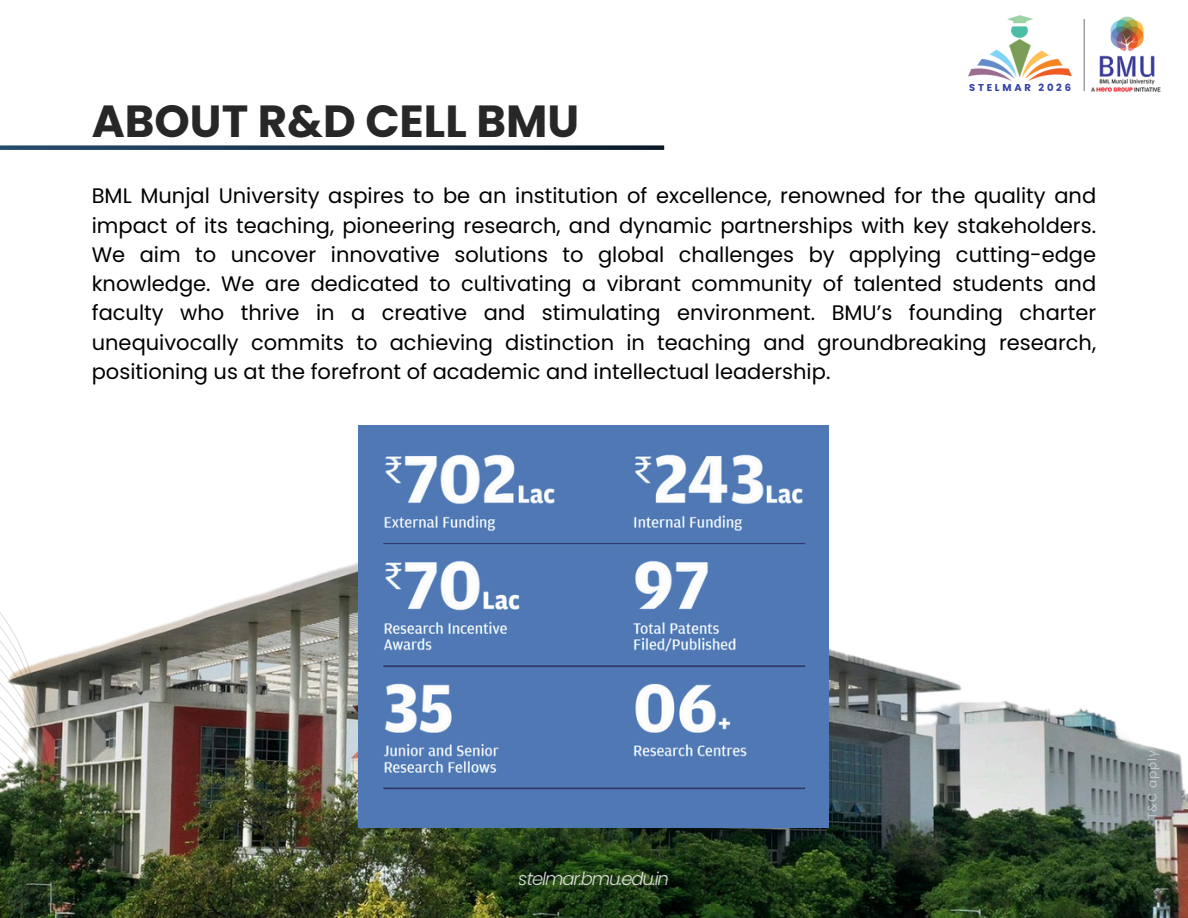
<style>
.page{position:relative;width:1188px;height:918px;background:#fff}
.page>*{position:absolute;margin:0;border:0;box-sizing:border-box;transform-origin:0 0}
.t1{font:700 45px "Poppins";color:#272727}
.t2{font:21px/29.2px "Poppins";color:#000;text-align:justify}
.t3{font:italic 300 18px "Poppins";letter-spacing:-.065em;color:#fff}
.t4{font:12px "Poppins";letter-spacing:.075em;color:#fff}
.t5{font:700 9.9px "Poppins";letter-spacing:.28em;color:#3140a5}
</style>
<div class="page">
<img style="left:742px;top:648px;width:446px;height:270px">
<img style="left:0;top:433px;width:742px;height:485px">
<img style="left:359px;top:426px;width:470px;height:401px">
<img style="left:1091px;top:16px;width:70px;height:76px">
<img style="left:968px;top:16px;width:104px;height:65px">
<hr style="left:1084px;top:19px;width:1px;height:72px;background:#606060">
<svg style="left:0;top:145px;width:664px;height:5px;background:#2e465c"></svg>
<h1 class="t1" style="left:92px;top:89px;width:489px">ABOUT R&amp;D CELL BMU</h1>
<p class="t5" style="left:969px;top:80px;width:103px">STELMAR 2026</p>
<p class="t2" style="left:92px;top:181px;width:1006px">BML Munjal University aspires to be an institution of excellence, renowned for the quality and impact of its teaching, pioneering research, and dynamic partnerships with key stakeholders.<br>We aim to uncover innovative solutions to global challenges by applying cutting-edge knowledge. We are dedicated to cultivating a vibrant community of talented students and faculty who thrive in a creative and stimulating environment. BMU’s founding charter unequivocally commits to achieving distinction in teaching and groundbreaking research, positioning us at the forefront of academic and intellectual leadership.</p>
<p class="t3" style="left:519px;top:866px;width:152px">stelmar.bmu.edu.in</p>
<p class="t4" style="left:1144px;top:826px;width:78px;rotate:-90deg">*T&amp;C apply</p>
</div>
